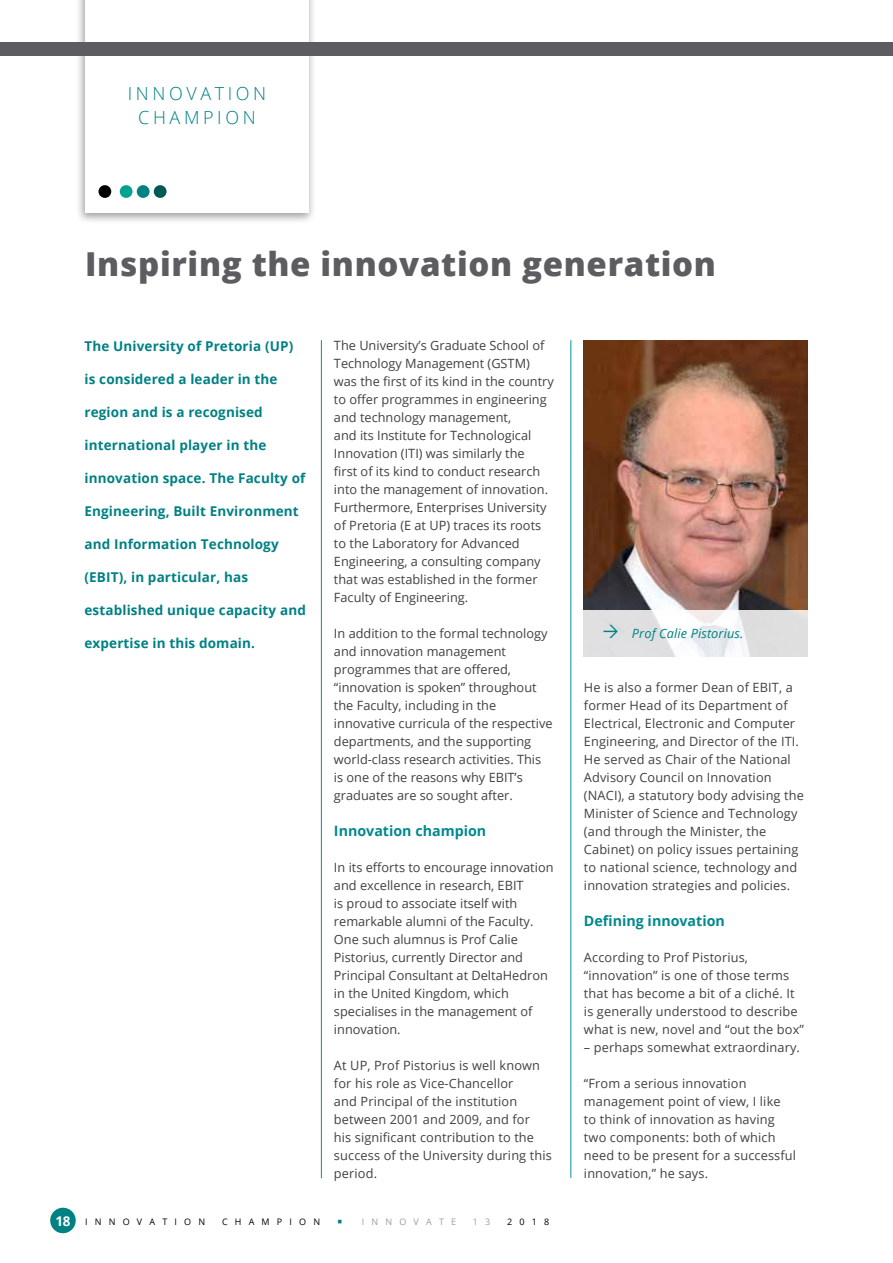
<style>
.page{position:relative;width:893px;height:1263px;background:#fff}
.page>*{position:absolute;margin:0;border:0;box-sizing:border-box;transform-origin:0 0}
.t1{font:800 33px "Open Sans";letter-spacing:.02em;color:#5d5c61}
.t2{font:300 18px/24px "Open Sans";letter-spacing:.2em;color:#008184;text-align:center}
.t3{font:700 14.25px "Open Sans";color:#00898e}
.t4{font:700 13.5px "Open Sans";letter-spacing:.01em;color:#008184}
.t5{font:12.75px/18px "Open Sans";color:#414042}
.t6{font:italic 12.75px "Open Sans";letter-spacing:.01em;color:#008184}
.t7{font:9px "Open Sans";letter-spacing:.8em;color:#000}
.t8{font:9px "Open Sans";letter-spacing:.8em;color:#a19c9b}
.s1{font-weight:700;font-size:13.5px;color:#fff}
.s2{color:#008184}
</style>
<div class="page">
<div style="left:50px;top:1208px;width:26px;height:25px;background:#008184;border-radius:50%"></div>
<hr style="left:570px;top:340px;width:1px;height:838px;background:#009298">
<hr style="left:321px;top:340px;width:1px;height:838px;background:#009298">
<img style="left:584px;top:340px;width:224px;height:270px">
<svg style="left:583px;top:610px;width:225px;height:47px;fill:#e0e0e1"></svg>
<div style="left:76px;top:0;width:240px;height:225px;background:#000;opacity:.38"></div>
<div style="left:85px;top:0;width:224px;height:213px;background:#fff"></div>
<div style="left:0;top:42px;width:893px;height:14px;background:#5d5c61"></div>
<svg style="left:96px;top:183px;width:17px;height:17px"></svg>
<div style="left:99px;top:185px;width:12px;height:13px;background:#000;border-radius:50%"></div>
<div style="left:120px;top:185px;width:13px;height:13px;background:#00a290;border-radius:50%"></div>
<div style="left:137px;top:185px;width:13px;height:13px;background:#008184;border-radius:50%"></div>
<div style="left:154px;top:185px;width:13px;height:13px;background:#005952;border-radius:50%"></div>
<svg style="left:604px;top:625px;width:14px;height:13px"></svg>
<h2 class="t2" style="left:128px;top:81px;width:140px">INNOVATION<br>CHAMPION</h2>
<h1 class="t1" style="left:85px;top:239px;width:632px">Inspiring the innovation generation</h1>
<p class="t4" style="left:85px;top:336px;width:210px">The University of Pretoria (UP)</p>
<p class="t4" style="left:85px;top:369px;width:195px">is considered a leader in the</p>
<p class="t4" style="left:85px;top:402px;width:180px">region and is a recognised</p>
<p class="t4" style="left:85px;top:435px;width:183px">international player in the</p>
<p class="t4" style="left:85px;top:468px;width:222px">innovation space. The Faculty of</p>
<p class="t4" style="left:85px;top:501px;width:216px">Engineering, Built Environment</p>
<p class="t4" style="left:85px;top:534px;width:196px">and Information Technology</p>
<p class="t4" style="left:85px;top:567px;width:165px">(EBIT), in particular, has</p>
<p class="t4" style="left:85px;top:600px;width:223px">established unique capacity and</p>
<p class="t4" style="left:85px;top:633px;width:172px">expertise in this domain.</p>
<p class="t5" style="left:334px;top:336px;width:221px">The University’s Graduate School of Technology Management (GSTM) was the first of its kind in the country to offer programmes in engineering and technology management,<br>and its Institute for Technological Innovation (ITI) was similarly the<br>first of its kind to conduct research into the management of innovation.<br>Furthermore, Enterprises University of Pretoria (E at UP) traces its roots to the Laboratory for Advanced Engineering, a consulting company that was established in the former Faculty of Engineering.</p>
<p class="t5" style="left:334px;top:624px;width:220px">In addition to the formal technology and innovation management programmes that are offered, “innovation is spoken” throughout the Faculty, including in the innovative curricula of the respective departments, and the supporting world-class research activities. This is one of the reasons why EBIT’s graduates are so sought after.</p>
<p class="t3" style="left:334px;top:821px;width:154px">Innovation champion</p>
<p class="t5" style="left:334px;top:858px;width:221px">In its efforts to encourage innovation and excellence in research, EBIT<br>is proud to associate itself with remarkable alumni of the Faculty.<br>One such alumnus is Prof Calie<br>Pistorius, currently Director and<br>Principal Consultant at DeltaHedron in the United Kingdom, which specialises in the management of innovation.</p>
<p class="t5" style="left:334px;top:1056px;width:219px">At UP, Prof Pistorius is well known for his role as Vice-Chancellor<br>and Principal of the institution between 2001 and 2009, and for<br>his significant contribution to the success of the University during this period.</p>
<p class="t7" style="left:55px;top:1215px;width:151px"><span class="s1">18</span> INNOVATION</p>
<p class="t7" style="left:222px;top:1215px;width:100px">CHAMPION</p>
<p class="t8" style="left:337px;top:1215px;width:121px"><span class="s2">▪</span> INNOVATE</p>
<p class="t8" style="left:473px;top:1215px;width:19px">1 3</p>
<p class="t7" style="left:507px;top:1215px;width:44px">2018</p>
<p class="t6" style="left:632px;top:625px;width:113px">Prof Calie Pistorius.</p>
<p class="t5" style="left:584px;top:678px;width:221px">He is also a former Dean of EBIT, a former Head of its Department of Electrical, Electronic and Computer Engineering, and Director of the ITI.<br>He served as Chair of the National Advisory Council on Innovation (NACI), a statutory body advising the Minister of Science and Technology (and through the Minister, the Cabinet) on policy issues pertaining to national science, technology and innovation strategies and policies.</p>
<p class="t3" style="left:584px;top:910px;width:142px">Defining innovation</p>
<p class="t5" style="left:584px;top:948px;width:222px">According to Prof Pistorius, “innovation” is one of those terms that has become a bit of a cliché. It is generally understood to describe what is new, novel and “out the box”</p>
<p class="t5" style="left:584px;top:1038px;width:218px">– perhaps somewhat extraordinary.</p>
<p class="t5" style="left:584px;top:1074px;width:214px">“From a serious innovation management point of view, I like to think of innovation as having two components: both of which need to be present for a successful innovation,” he says.</p>
</div>
